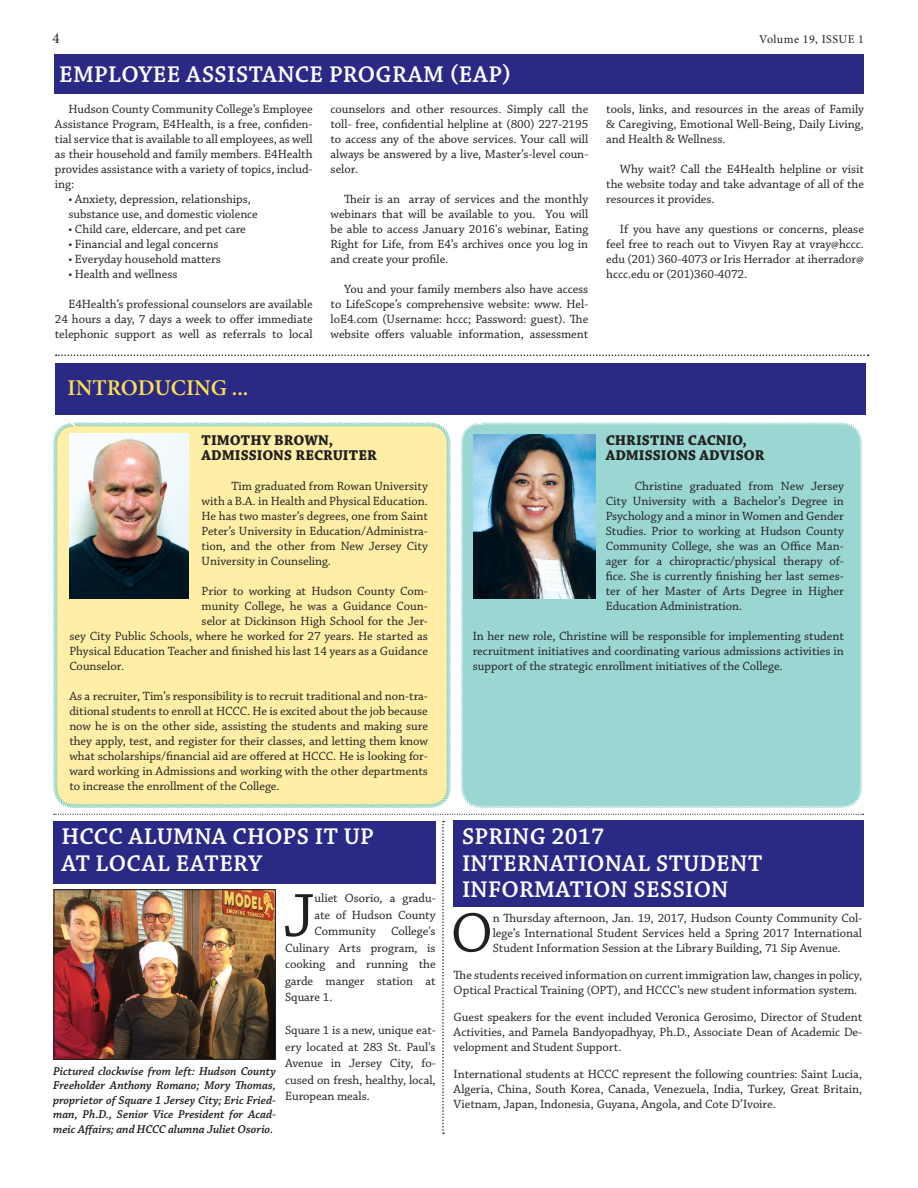
<style>
.page{position:relative;width:918px;height:1188px;background:#fff}
.page>*{position:absolute;margin:0;border:0;box-sizing:border-box;transform-origin:0 0}
.t1{font:63.3px "Chaparral Pro";color:#231f20}
.t2{font:58.8px "Chaparral Pro";color:#231f20}
.t3{font:600 24px/26.1px "Chaparral Pro";letter-spacing:.01em;color:#fff}
.t4{font:600 22.5px "Minion Pro";color:#ffe04e}
.t5{font:700 15px/15px "Chaparral Pro";letter-spacing:-.005em;color:#231f20}
.t6{font:15px "Minion Pro";color:#231f20}
.t7{font:12.6px/15px "Chaparral Pro";letter-spacing:-.005em;color:#231f20;text-align:justify}
.t8{font:italic 600 12px/14.4px "Chaparral Pro";color:#231f20;text-align:justify}
.t9{font:12px "Minion Pro";letter-spacing:.04em;color:#231f20}
</style>
<div class="page">
<div style="left:461px;top:422px;width:401px;height:386px;background:#9ad7d3"></div>
<svg style="left:54px;top:814px;width:810px;height:1px"></svg>
<div style="left:53px;top:422px;width:398px;height:386px;background:#ffefa6"></div>
<img style="left:69px;top:434px;width:119px;height:165px">
<div style="left:56px;top:363px;width:810px;height:52px;background:#2a2a86"></div>
<img style="left:473px;top:434px;width:123px;height:165px">
<div style="left:55px;top:54px;width:809px;height:40px;background:#2a2a86"></div>
<svg style="left:56px;top:355px;width:813px;height:1px"></svg>
<div style="left:454px;top:821px;width:410px;height:86px;background:#2a2a86"></div>
<div style="left:53px;top:821px;width:383px;height:62px;background:#2a2a86"></div>
<img style="left:55px;top:891px;width:219px;height:167px">
<div style="left:53px;top:889px;width:223px;height:171px;border:1px solid #231f20"></div>
<svg style="left:442px;top:821px;width:2px;height:313px"></svg>
<p class="t6" style="left:53px;top:29px;width:9px">4</p>
<p class="t9" style="left:759px;top:32px;width:106px">Volume 19, ISSUE 1</p>
<h3 class="t3" style="left:59px;top:62px;width:454px">EMPLOYEE ASSISTANCE PROGRAM (EAP)</h3>
<p class="t7" style="left:55px;top:102px;width:259px;text-indent:13px">Hudson County Community College’s Employee Assistance Program, E4Health, is a free, confiden&shy;tial service that is available to all employees, as well as their household and family members. E4Health provides assistance with a variety of topics, includ&shy;ing:</p>
<p class="t7" style="left:68px;top:192px;width:191px">• Anxiety, depression, relationships, substance use, and domestic violence</p>
<p class="t7" style="left:68px;top:222px;width:179px">• Child care, eldercare, and pet care</p>
<p class="t7" style="left:68px;top:237px;width:152px">• Financial and legal concerns</p>
<p class="t7" style="left:68px;top:252px;width:154px">• Everyday household matters</p>
<p class="t7" style="left:68px;top:267px;width:111px">• Health and wellness</p>
<p class="t7" style="left:55px;top:297px;width:259px;text-indent:13px">E4Health’s professional counselors are available 24 hours a day, 7 days a week to offer immediate telephonic support as well as referrals to local</p>
<p class="t7" style="left:331px;top:102px;width:259px">counselors and other resources. Simply call the toll- free, confidential helpline at (800) 227-2195 to access any of the above services. Your call will always be answered by a live, Master’s-level coun&shy;selor.</p>
<p class="t7" style="left:331px;top:192px;width:259px;text-indent:13px">Their is an array of services and the monthly webinars that will be available to you. You will be able to access January 2016's webinar, Eating Right for Life, from E4’s archives once you log in and create your profile.</p>
<p class="t7" style="left:331px;top:282px;width:259px;text-indent:13px">You and your family members also have access to LifeScope’s comprehensive website: www. Hel&shy;loE4.com (Username: hccc; Password: guest). The website offers valuable information, assessment</p>
<h3 class="t4" style="left:68px;top:372px;width:182px">INTRODUCING ...</h3>
<p class="t7" style="left:606px;top:102px;width:259px">tools, links, and resources in the areas of Family &amp; Caregiving, Emotional Well-Being, Daily Living, and Health &amp; Wellness.</p>
<p class="t7" style="left:606px;top:162px;width:259px;text-indent:13px">Why wait? Call the E4Health helpline or visit the website today and take advantage of all of the resources it provides.</p>
<p class="t7" style="left:606px;top:222px;width:259px;text-indent:13px">If you have any questions or concerns, please feel free to reach out to Vivyen Ray at vray@hccc. edu (201) 360-4073 or Iris Herrador at iherrador@ hccc.edu or (201)360-4072.</p>
<p class="t5" style="left:202px;top:434px;width:177px">TIMOTHY BROWN,<br>ADMISSIONS RECRUITER</p>
<p class="t7" style="left:202px;top:479px;width:228px;text-indent:30px">Tim graduated from Rowan University with a B.A. in Health and Physical Education.<br>He has two master’s degrees, one from Saint Peter’s University in Education/Administra&shy;tion, and the other from New Jersey City University in Counseling.</p>
<p class="t7" style="left:202px;top:584px;width:228px">Prior to working at Hudson County Com-</p>
<p class="t7" style="left:202px;top:599px;width:228px">munity College, he was a Guidance Coun-</p>
<p class="t7" style="left:202px;top:614px;width:228px">selor at Dickinson High School for the Jer-</p>
<p class="t7" style="left:69px;top:629px;width:360px">sey City Public Schools, where he worked for 27 years. He started as</p>
<p class="t7" style="left:69px;top:644px;width:360px">Physical Education Teacher and finished his last 14 years as a Guidance</p>
<p class="t7" style="left:69px;top:659px;width:56px">Counselor.</p>
<p class="t7" style="left:69px;top:689px;width:360px">As a recruiter, Tim’s responsibility is to recruit traditional and non-tra&shy;ditional students to enroll at HCCC. He is excited about the job because now he is on the other side, assisting the students and making sure they apply, test, and register for their classes, and letting them know what scholarships/financial aid are offered at HCCC. He is looking for&shy;ward working in Admissions and working with the other departments to increase the enrollment of the College.</p>
<h3 class="t3" style="left:62px;top:825px;width:314px">HCCC ALUMNA CHOPS IT UP<br>AT LOCAL EATERY</h3>
<p class="t8" style="left:53px;top:1064px;width:224px">Pictured clockwise from left: Hudson County Freeholder Anthony Romano; Mory Thomas, proprietor of Square 1 Jersey City; Eric Fried&shy;man, Ph.D., Senior Vice President for Acad&shy;meic Affairs; and HCCC alumna Juliet Osorio.</p>
<h1 class="t1" style="left:284px;top:880px;width:33px">J</h1>
<p class="t7" style="left:315px;top:891px;width:123px">uliet Osorio, a gradu-</p>
<p class="t7" style="left:315px;top:908px;width:123px">ate of Hudson County</p>
<p class="t7" style="left:315px;top:924px;width:123px">Community College's</p>
<p class="t7" style="left:285px;top:941px;width:152px">Culinary Arts program, is</p>
<p class="t7" style="left:285px;top:957px;width:152px">cooking and running the</p>
<p class="t7" style="left:285px;top:974px;width:152px">garde manger station at</p>
<p class="t7" style="left:285px;top:990px;width:49px">Square 1.</p>
<p class="t7" style="left:285px;top:1023px;width:152px;line-height:16.5px">Square 1 is a new, unique eat&shy;ery located at 283 St. Paul's Avenue in Jersey City, fo&shy;cused on fresh, healthy, local, European meals.</p>
<p class="t5" style="left:606px;top:434px;width:160px">CHRISTINE CACNIO,<br>ADMISSIONS ADVISOR</p>
<p class="t7" style="left:606px;top:479px;width:240px;text-indent:29px">Christine graduated from New Jersey City University with a Bachelor’s Degree in Psychology and a minor in Women and Gender Studies. Prior to working at Hudson County Community College, she was an Office Man&shy;ager for a chiropractic/physical therapy of&shy;fice. She is currently finishing her last semes&shy;ter of her Master of Arts Degree in Higher Education Administration.</p>
<p class="t7" style="left:473px;top:629px;width:373px">In her new role, Christine will be responsible for implementing student recruitment initiatives and coordinating various admissions activities in support of the strategic enrollment initiatives of the College.</p>
<h3 class="t3" style="left:462px;top:825px;width:302px">SPRING 2017<br>INTERNATIONAL STUDENT<br>INFORMATION SESSION</h3>
<h2 class="t2" style="left:451px;top:900px;width:44px">O</h2>
<p class="t7" style="left:493px;top:911px;width:371px">n Thursday afternoon, Jan. 19, 2017, Hudson County Community Col&shy;lege’s International Student Services held a Spring 2017 International Student Information Session at the Library Building, 71 Sip Avenue.</p>
<p class="t7" style="left:454px;top:968px;width:410px">The students received information on current immigration law, changes in policy,<br>Optical Practical Training (OPT), and HCCC’s new student information system.</p>
<p class="t7" style="left:454px;top:1010px;width:410px">Guest speakers for the event included Veronica Gerosimo, Director of Student Activities, and Pamela Bandyopadhyay, Ph.D., Associate Dean of Academic De&shy;velopment and Student Support.</p>
<p class="t7" style="left:454px;top:1067px;width:410px">International students at HCCC represent the following countries: Saint Lucia, Algeria, China, South Korea, Canada, Venezuela, India, Turkey, Great Britain, Vietnam, Japan, Indonesia, Guyana, Angola, and Cote D’Ivoire.</p>
</div>
